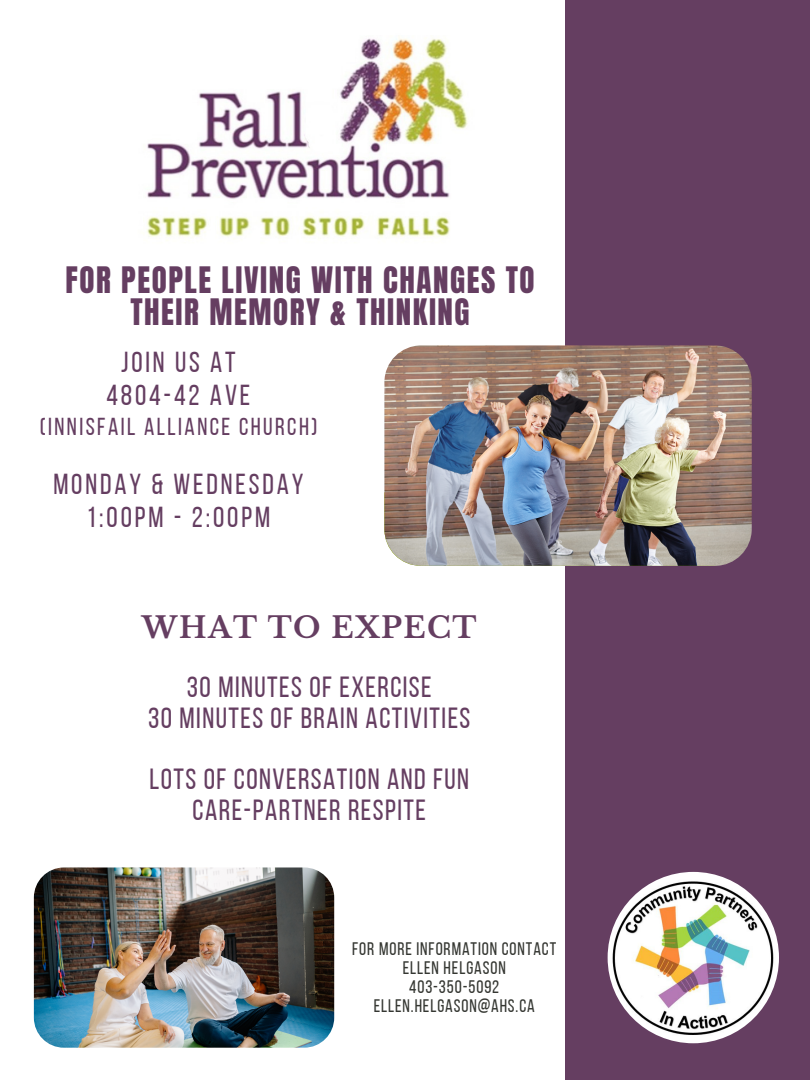
<style>
.page{position:relative;width:810px;height:1080px;background:#fff}
.page>*{position:absolute;margin:0;border:0;box-sizing:border-box;transform-origin:0 0}
.t1{font:31.06px/32.8px "Anton";letter-spacing:.05em;color:#653e61;text-align:center}
.t2{font:29.12px "Bebas Neue";letter-spacing:.05em;color:#653e61}
.t3{font:700 29.12px "Libre Baskerville";letter-spacing:.05em;color:#653e61}
.t4{font:28.88px "Bebas Neue";letter-spacing:.1em;color:#653e61}
.t5{font:24.5px "Bebas Neue";letter-spacing:.1em;color:#653e61}
.t6{font:18.12px "Bebas Neue";letter-spacing:.05em;color:#353732}
</style>
<div class="page">
<div style="left:565px;top:0;width:245px;height:1080px;background:#653e61"></div>
<img style="left:147px;top:37px;width:321px;height:201px">
<img style="left:34px;top:867px;width:300px;height:181px;border-radius:30px">
<img style="left:608px;top:872px;width:171px;height:171px;border-radius:50%">
<img style="left:384px;top:345px;width:368px;height:221px;border-radius:37px">
<p class="t1" style="left:66px;top:264px;width:471px">FOR PEOPLE LIVING WITH CHANGES TO<br>THEIR MEMORY &amp; THINKING</p>
<p class="t4" style="left:121px;top:351px;width:116px">JOIN US AT</p>
<p class="t4" style="left:106px;top:384px;width:145px">4804-42 AVE</p>
<p class="t5" style="left:40px;top:416px;width:279px">(INNISFAIL ALLIANCE CHURCH)</p>
<p class="t4" style="left:53px;top:473px;width:252px">MONDAY &amp; WEDNESDAY</p>
<p class="t4" style="left:87px;top:505px;width:185px">1:00PM - 2:00PM</p>
<p class="t3" style="left:142px;top:609px;width:336px">WHAT TO EXPECT</p>
<p class="t2" style="left:187px;top:675px;width:246px">30 MINUTES OF EXERCISE</p>
<p class="t2" style="left:148px;top:706px;width:324px">30 MINUTES OF BRAIN ACTIVITIES</p>
<p class="t2" style="left:149px;top:768px;width:321px">LOTS OF CONVERSATION AND FUN</p>
<p class="t2" style="left:193px;top:798px;width:235px">CARE-PARTNER RESPITE</p>
<p class="t6" style="left:352px;top:941px;width:206px">FOR MORE INFORMATION CONTACT</p>
<p class="t6" style="left:403px;top:960px;width:105px">ELLEN HELGASON</p>
<p class="t6" style="left:409px;top:980px;width:92px">403-350-5092</p>
<p class="t6" style="left:374px;top:999px;width:163px">ELLEN.HELGASON@AHS.CA</p>
</div>
